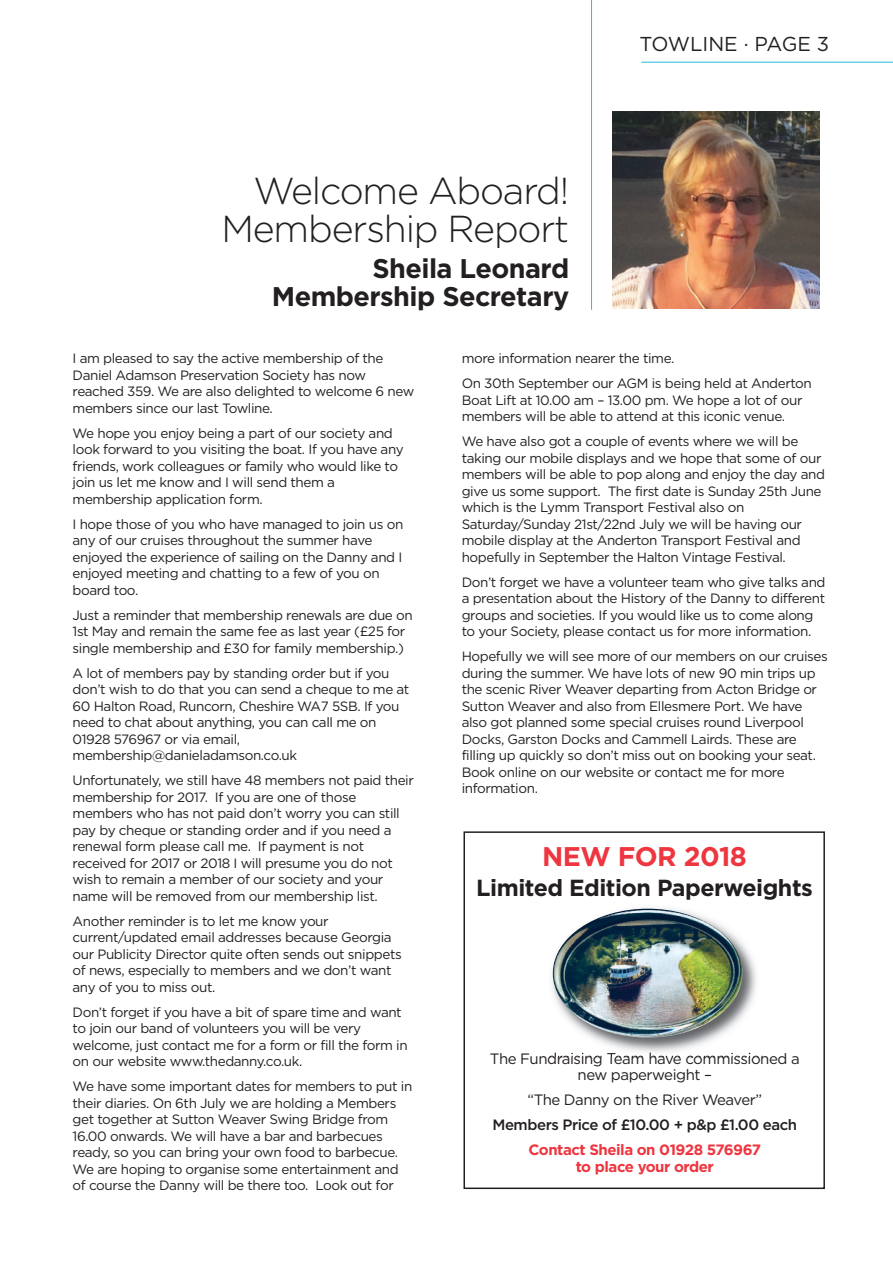
<style>
.page{position:relative;width:893px;height:1263px;background:#fff}
.page>*{position:absolute;margin:0;border:0;box-sizing:border-box;transform-origin:0 0}
.t1{font:300 37.5px/37.5px "Gotham";letter-spacing:-.03em;color:#231f20;text-align:right}
.t2{font:700 27px/28.5px "Gotham";letter-spacing:-.02em;color:#231f20;text-align:right}
.t3{font:700 27px "Gotham";letter-spacing:-.02em;color:#ee3640}
.t4{font:700 23.25px "Gotham";letter-spacing:-.02em;color:#231f20}
.t5{font:20.1px "Gotham";color:#231f20}
.t6{font:15px/16.5px "Gotham";letter-spacing:-.03em;color:#231f20;text-align:center}
.t7{font:700 15px/16.5px "Gotham";letter-spacing:-.03em;color:#ee3640;text-align:center}
.t8{font:500 15px "Gotham";letter-spacing:-.03em;color:#231f20}
.t9{font:13.5px/16.5px "Gotham";letter-spacing:-.03em;color:#231f20}
</style>
<div class="page">
<div style="left:463px;top:831px;width:362px;height:358px;border:2px solid #231f20"></div>
<hr style="left:641px;top:62px;width:252px;height:1px;background:#23bfd5">
<hr style="left:591px;top:0;width:1px;height:310px;background:#23bfd5">
<img style="left:612px;top:111px;width:207px;height:197px">
<img style="left:552px;top:908px;width:210px;height:149px">
<img style="left:549px;top:1053px;width:81px;height:4px">
<img style="left:553px;top:909px;width:190px;height:128px;border-radius:50%">
<h1 class="t1" style="left:221px;top:176px;width:349px">Welcome Aboard!<br>Membership Report</h1>
<h2 class="t2" style="left:272px;top:256px;width:299px">Sheila Leonard<br>Membership Secretary</h2>
<h3 class="t5" style="left:639px;top:36px;width:191px">TOWLINE · PAGE 3</h3>
<p class="t9" style="left:73px;top:351px;width:343px">I am pleased to say the active membership of the Daniel Adamson Preservation Society has now reached 359. We are also delighted to welcome 6 new members since our last Towline.</p>
<p class="t9" style="left:73px;top:426px;width:333px">We hope you enjoy being a part of our society and look forward to you visiting the boat. If you have any friends, work colleagues or family who would like to join us let me know and I will send them a membership application form.</p>
<p class="t9" style="left:73px;top:517px;width:332px">I hope those of you who have managed to join us on any of our cruises throughout the summer have enjoyed the experience of sailing on the Danny and I enjoyed meeting and chatting to a few of you on board too.</p>
<p class="t9" style="left:73px;top:608px;width:342px">Just a reminder that membership renewals are due on<br>1st May and remain the same fee as last year (£25 for single membership and £30 for family membership.)</p>
<p class="t9" style="left:73px;top:666px;width:338px">A lot of members pay by standing order but if you don’t wish to do that you can send a cheque to me at 60 Halton Road, Runcorn, Cheshire WA7 5SB. If you need to chat about anything, you can call me on 01928 576967 or via email, membership@danieladamson.co.uk</p>
<p class="t9" style="left:73px;top:773px;width:343px">Unfortunately, we still have 48 members not paid their membership for 2017. If you are one of those members who has not paid don’t worry you can still pay by cheque or standing order and if you need a renewal form please call me. If payment is not received for 2017 or 2018 I will presume you do not wish to remain a member of our society and your name will be removed from our membership list.</p>
<p class="t9" style="left:73px;top:914px;width:331px">Another reminder is to let me know your current/updated email addresses because Georgia our Publicity Director quite often sends out snippets of news, especially to members and we don’t want any of you to miss out.</p>
<p class="t9" style="left:73px;top:1005px;width:337px">Don’t forget if you have a bit of spare time and want to join our band of volunteers you will be very welcome, just contact me for a form or fill the form in on our website www.thedanny.co.uk.</p>
<p class="t9" style="left:73px;top:1079px;width:341px">We have some important dates for members to put in their diaries. On 6th July we are holding a Members get together at Sutton Weaver Swing Bridge from 16.00 onwards. We will have a bar and barbecues ready, so you can bring your own food to barbecue.<br>We are hoping to organise some entertainment and of course the Danny will be there too. Look out for</p>
<p class="t9" style="left:462px;top:347px;width:352px;line-height:25px">more information nearer the time.<br>On 30th September our AGM is being held at Anderton</p>
<p class="t9" style="left:462px;top:393px;width:342px">Boat Lift at 10.00 am – 13.00 pm. We hope a lot of our members will be able to attend at this iconic venue.</p>
<p class="t9" style="left:462px;top:434px;width:365px">We have also got a couple of events where we will be taking our mobile displays and we hope that some of our members will be able to pop along and enjoy the day and give us some support. The first date is Sunday 25th June which is the Lymm Transport Festival also on Saturday/Sunday 21st/22nd July we will be having our mobile display at the Anderton Transport Festival and hopefully in September the Halton Vintage Festival.</p>
<p class="t9" style="left:462px;top:575px;width:365px">Don’t forget we have a volunteer team who give talks and a presentation about the History of the Danny to different groups and societies. If you would like us to come along to your Society, please contact us for more information.</p>
<p class="t9" style="left:462px;top:649px;width:368px">Hopefully we will see more of our members on our cruises during the summer. We have lots of new 90 min trips up the scenic River Weaver departing from Acton Bridge or Sutton Weaver and also from Ellesmere Port. We have also got planned some special cruises round Liverpool Docks, Garston Docks and Cammell Lairds. These are filling up quickly so don’t miss out on booking your seat.<br>Book online on our website or contact me for more information.</p>
<h2 class="t3" style="left:542px;top:847px;width:206px">NEW FOR 2018</h2>
<h3 class="t4" style="left:476px;top:880px;width:338px">Limited Edition Paperweights</h3>
<p class="t6" style="left:490px;top:1051px;width:311px">The Fundraising Team have commissioned a new paperweight –</p>
<p class="t6" style="left:527px;top:1093px;width:236px">“The Danny on the River Weaver”</p>
<p class="t8" style="left:492px;top:1119px;width:306px">Members Price of £10.00 + p&amp;p £1.00 each</p>
<p class="t7" style="left:528px;top:1143px;width:234px">Contact Sheila on 01928 576967 to place your order</p>
</div>
